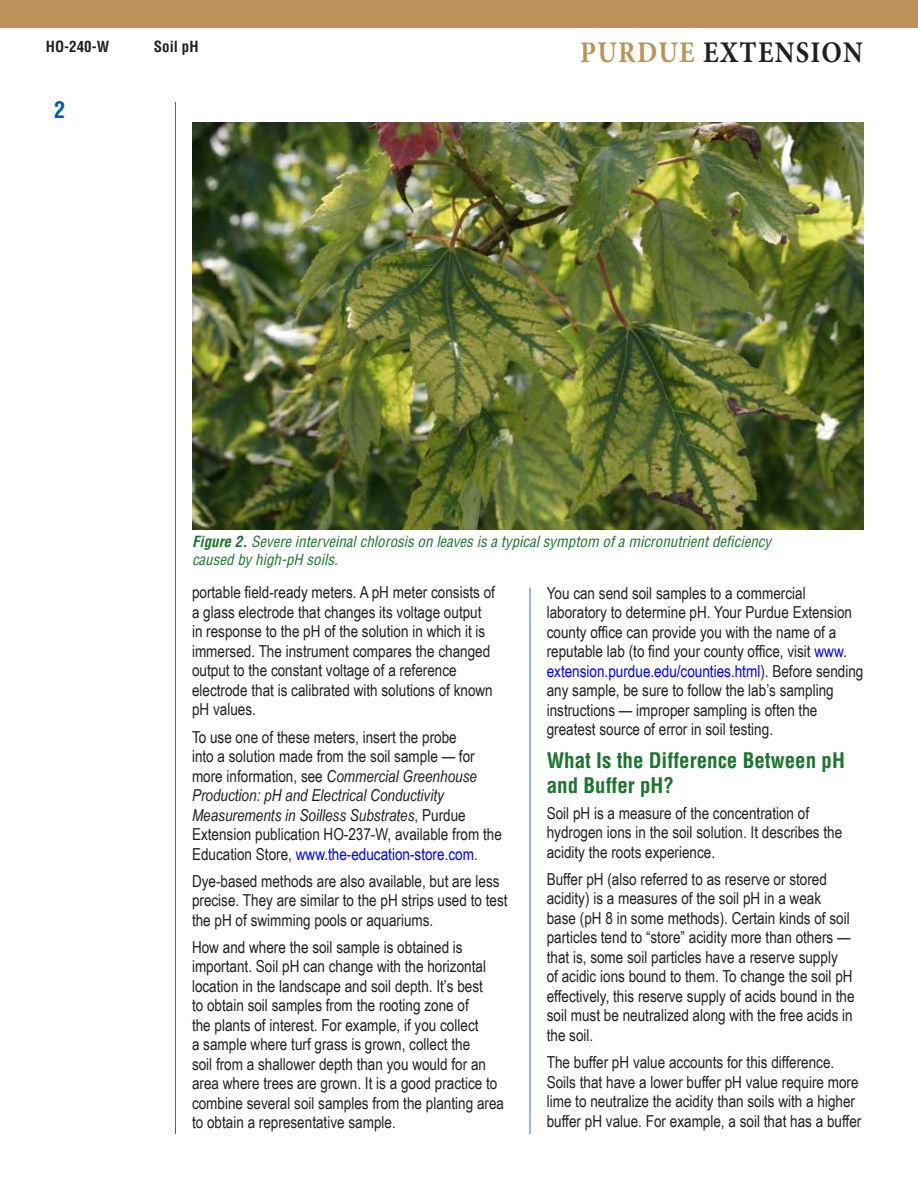
<style>
.page{position:relative;width:918px;height:1188px;background:#fff}
.page>*{position:absolute;margin:0;border:0;box-sizing:border-box;transform-origin:0 0}
.t1{font:700 30px "Minion Pro";letter-spacing:.05em;color:#231f20;scale:.89 1}
.t2{font:700 condensed 22.5px "Helvetica";color:#015dab}
.Subhead_1{font:700 condensed 21px/25.2px "Helvetica";color:#1c752e}
.Body_text{font:16.5px/19.5px "Arial Narrow";color:#231f20}
.t3{font:italic condensed 15px/18px "Helvetica";color:#1c752e}
.t4{font:700 condensed 15px "Helvetica";color:#231f20}
.s1{color:#bb935a}
.s2{font-weight:700}
.s3{font-style:italic}
.s4{color:#00f}
</style>
<div class="page">
<hr style="left:175px;top:102px;width:1px;height:1032px;background:#3171b8">
<div style="left:0;top:0;width:918px;height:27px;background:#bb935a"></div>
<hr style="left:530px;top:588px;width:1px;height:546px;background:#3171b8">
<img style="left:192px;top:122px;width:672px;height:407px">
<p class="t4" style="left:46px;top:38px;width:65px">HO-240-W</p>
<p class="t4" style="left:154px;top:38px;width:46px">Soil pH</p>
<h1 class="t1" style="left:580px;top:32px;width:319px"><span class="s1">PURDUE</span> EXTENSION</h1>
<p class="t2" style="left:54px;top:96px;width:13px">2</p>
<p class="t3" style="left:192px;top:532px;width:581px"><span class="s2">Figure 2.</span> Severe interveinal chlorosis on leaves is a typical symptom of a micronutrient deficiency caused by high-pH soils.</p>
<p class="Body_text" style="left:192px;top:582px;width:305px">portable field-ready meters. A pH meter consists of a glass electrode that changes its voltage output in response to the pH of the solution in which it is immersed. The instrument compares the changed output to the constant voltage of a reference electrode that is calibrated with solutions of known pH values.</p>
<p class="Body_text" style="left:192px;top:726px;width:311px">To use one of these meters, insert the probe<br>into a solution made from the soil sample — for more information, see <span class="s3">Commercial Greenhouse Production: pH and Electrical Conductivity Measurements in Soilless Substrates</span>, Purdue Extension publication HO-237-W, available from the Education Store, <span class="s4">www.the-education-store.com</span>.</p>
<p class="Body_text" style="left:192px;top:870px;width:317px">Dye-based methods are also available, but are less precise. They are similar to the pH strips used to test the pH of swimming pools or aquariums.</p>
<p class="Body_text" style="left:192px;top:936px;width:314px">How and where the soil sample is obtained is important. Soil pH can change with the horizontal location in the landscape and soil depth. It’s best<br>to obtain soil samples from the rooting zone of<br>the plants of interest. For example, if you collect<br>a sample where turf grass is grown, collect the<br>soil from a shallower depth than you would for an area where trees are grown. It is a good practice to combine several soil samples from the planting area to obtain a representative sample.</p>
<p class="Body_text" style="left:547px;top:582px;width:318px">You can send soil samples to a commercial laboratory to determine pH. Your Purdue Extension county office can provide you with the name of a reputable lab (to find your county office, visit <span class="s4">www. extension.purdue.edu/counties.html</span>). Before sending any sample, be sure to follow the lab’s sampling instructions — improper sampling is often the greatest source of error in soil testing.</p>
<p class="Subhead_1" style="left:547px;top:747px;width:300px">What Is the Difference Between pH and Buffer pH?</p>
<p class="Body_text" style="left:547px;top:803px;width:297px">Soil pH is a measure of the concentration of hydrogen ions in the soil solution. It describes the acidity the roots experience.</p>
<p class="Body_text" style="left:547px;top:869px;width:309px">Buffer pH (also referred to as reserve or stored acidity) is a measures of the soil pH in a weak base (pH 8 in some methods). Certain kinds of soil particles tend to “store” acidity more than others — that is, some soil particles have a reserve supply<br>of acidic ions bound to them. To change the soil pH effectively, this reserve supply of acids bound in the soil must be neutralized along with the free acids in the soil.</p>
<p class="Body_text" style="left:547px;top:1052px;width:316px">The buffer pH value accounts for this difference.<br>Soils that have a lower buffer pH value require more lime to neutralize the acidity than soils with a higher buffer pH value. For example, a soil that has a buffer</p>
</div>
